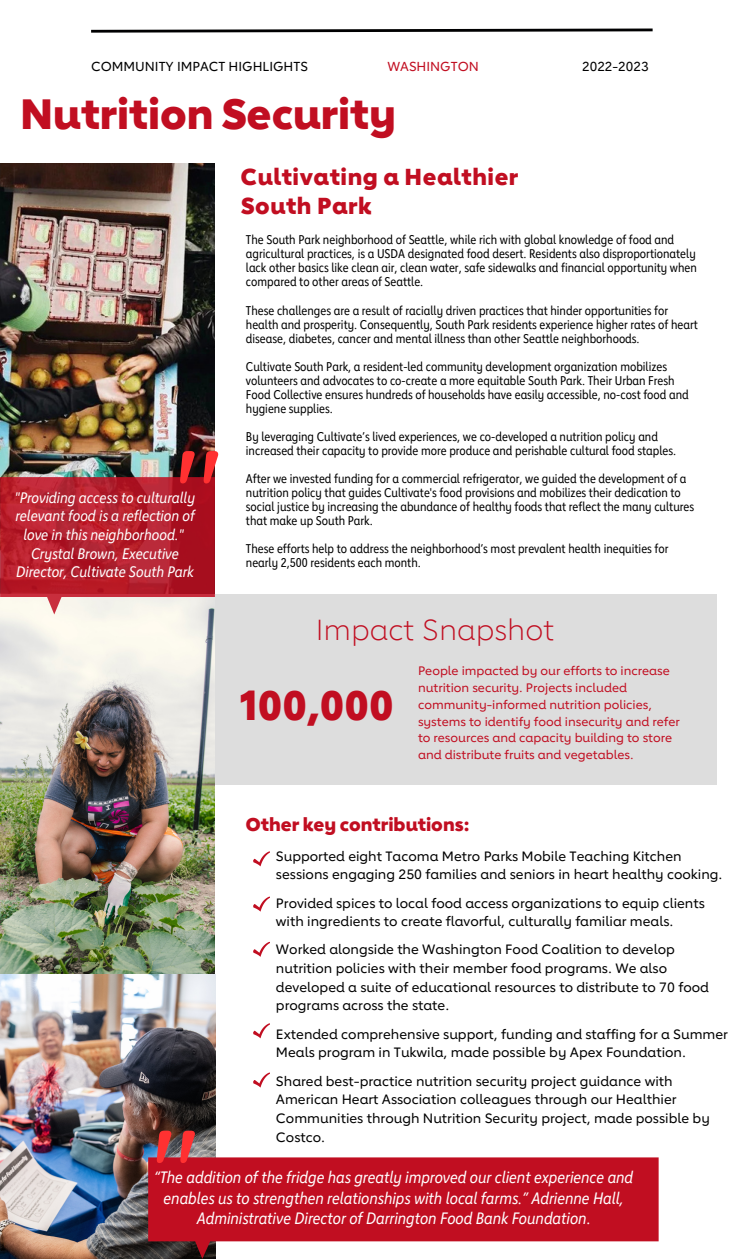
<style>
.page{position:relative;width:744px;height:1260px;background:#fff}
.page>*{position:absolute;margin:0;border:0;box-sizing:border-box;transform-origin:0 0}
.t1{font:500 113.62px "Quicksand";color:#ff3131}
.t2{font:800 42.12px "Lub Dub";color:#c10e21}
.t3{font:800 41px "Lub Dub";color:#c10e21}
.t4{font:300 28.88px "Lub Dub";color:#c10e21}
.t5{font:800 23px "Lub Dub";letter-spacing:.025em;color:#c10e21}
.t6{font:800 18.5px "Lub Dub";color:#c10e21}
.t7{font:italic 16.38px/20px "Lub Dub Condensed";color:#fff;text-align:center}
.t8{font:italic 15.12px/18.8px "Lub Dub Condensed";color:#fff;text-align:center}
.t9{font:500 13.5px/18.6px "Lub Dub";color:#000}
.t10{font:500 13px "Lub Dub";color:#000001}
.t11{font:500 13px "Lub Dub";color:#c10e21}
.t12{font:12.62px/14px "Lub Dub Condensed";color:#000}
.t13{font:500 12.25px/16.9px "Lub Dub";color:#c10e21}
.s1{color:#000001}
</style>
<div class="page">
<div style="left:0;top:595px;width:717px;height:190px;background:#ddd"></div>
<img style="left:0;top:163px;width:215px;height:1096px">
<svg style="left:0;top:477px;width:215px;height:138px;background:#bc3844"></svg>
<svg style="left:91px;top:28px;width:562px;height:5px"></svg>
<svg style="left:148px;top:1157px;width:510px;height:102px;background:#c73343"></svg>
<svg style="left:253px;top:851px;width:17px;height:15px"></svg>
<svg style="left:253px;top:897px;width:17px;height:15px"></svg>
<svg style="left:253px;top:942px;width:17px;height:15px"></svg>
<svg style="left:253px;top:1023px;width:17px;height:15px"></svg>
<svg style="left:253px;top:1073px;width:17px;height:15px"></svg>
<p class="t10" style="left:91px;top:58px;width:218px">COMMUNITY IMPACT HIGHLIGHTS</p>
<p class="t11" style="left:387px;top:58px;width:93px">WASHINGTON</p>
<p class="t10" style="left:582px;top:58px;width:68px">2022-2023</p>
<p class="t2" style="left:20px;top:86px;width:377px">Nutrition Security</p>
<p class="t5" style="left:241px;top:161px;width:279px">Cultivating a Healthier</p>
<p class="t5" style="left:241px;top:190px;width:132px">South Park</p>
<p class="t12" style="left:246px;top:232px;width:452px">The South Park neighborhood of Seattle, while rich with global knowledge of food and agricultural practices, is a USDA designated food desert. Residents also disproportionately lack other basics like clean air, clean water, safe sidewalks and financial opportunity when compared to other areas of Seattle.</p>
<p class="t12" style="left:246px;top:303px;width:453px">These challenges are a result of racially driven practices that hinder opportunities for health and prosperity. Consequently, South Park residents experience higher rates of heart disease, diabetes, cancer and mental illness than other Seattle neighborhoods.</p>
<p class="t12" style="left:246px;top:359px;width:444px">Cultivate South Park, a resident-led community development organization mobilizes volunteers and advocates to co-create a more equitable South Park. Their Urban Fresh Food Collective ensures hundreds of households have easily accessible, no-cost food and hygiene supplies.</p>
<p class="t12" style="left:246px;top:429px;width:432px">By leveraging Cultivate’s lived experiences, we co-developed a nutrition policy and increased their capacity to provide more produce and perishable cultural food staples.</p>
<p class="t12" style="left:246px;top:471px;width:450px">After we invested funding for a commercial refrigerator, we guided the development of a nutrition policy that guides Cultivate's food provisions and mobilizes their dedication to social justice by increasing the abundance of healthy foods that reflect the many cultures that make up South Park.</p>
<p class="t12" style="left:246px;top:542px;width:424px">These efforts help to address the neighborhood’s most prevalent health inequities for nearly 2,500 residents each month.</p>
<p class="t1" style="left:176px;top:417px;width:48px">"</p>
<p class="t8" style="left:15px;top:487px;width:182px">"Providing access to culturally relevant food is a reflection of love in this neighborhood."<br>Crystal Brown, Executive<br>Director, Cultivate South Park</p>
<p class="t4" style="left:316px;top:611px;width:240px">Impact Snapshot</p>
<p class="t13" style="left:418px;top:662px;width:263px">People impacted by our efforts to increase nutrition security. Projects included community-informed nutrition policies, systems to identify food insecurity and refer to resources and capacity building to store and distribute fruits and vegetables.</p>
<p class="t3" style="left:240px;top:678px;width:155px">100,000</p>
<p class="t6" style="left:246px;top:812px;width:225px">Other key contributions:</p>
<p class="t9" style="left:276px;top:846px;width:448px"><span class="s1">Supported eight</span> Tacoma Metro Parks Mobile Teaching Kitchen sessions engaging 250 families and seniors in heart healthy cooking.</p>
<p class="t9" style="left:276px;top:893px;width:430px">Provided spices to local food access organizations to equip clients with ingredients to create flavorful, culturally familiar meals.</p>
<p class="t9" style="left:276px;top:940px;width:434px">Worked alongside the Washington Food Coalition to develop nutrition policies with their member food programs. We also developed a suite of educational resources to distribute to 70 food programs across the state.</p>
<p class="t9" style="left:276px;top:1024px;width:453px">Extended comprehensive support, funding and staffing for a Summer<br>Meals program in Tukwila, made possible by Apex Foundation.</p>
<p class="t9" style="left:276px;top:1071px;width:435px">Shared best-practice nutrition security project guidance with American Heart Association colleagues through our Healthier Communities through Nutrition Security project, made possible by Costco.</p>
<p class="t7" style="left:154px;top:1167px;width:480px">“The addition of the fridge has greatly improved our client experience and enables us to strengthen relationships with local farms.” Adrienne Hall,<br>Administrative Director of Darrington Food Bank Foundation.</p>
<h1 class="t1" style="left:152px;top:1097px;width:48px">"</h1>
</div>
